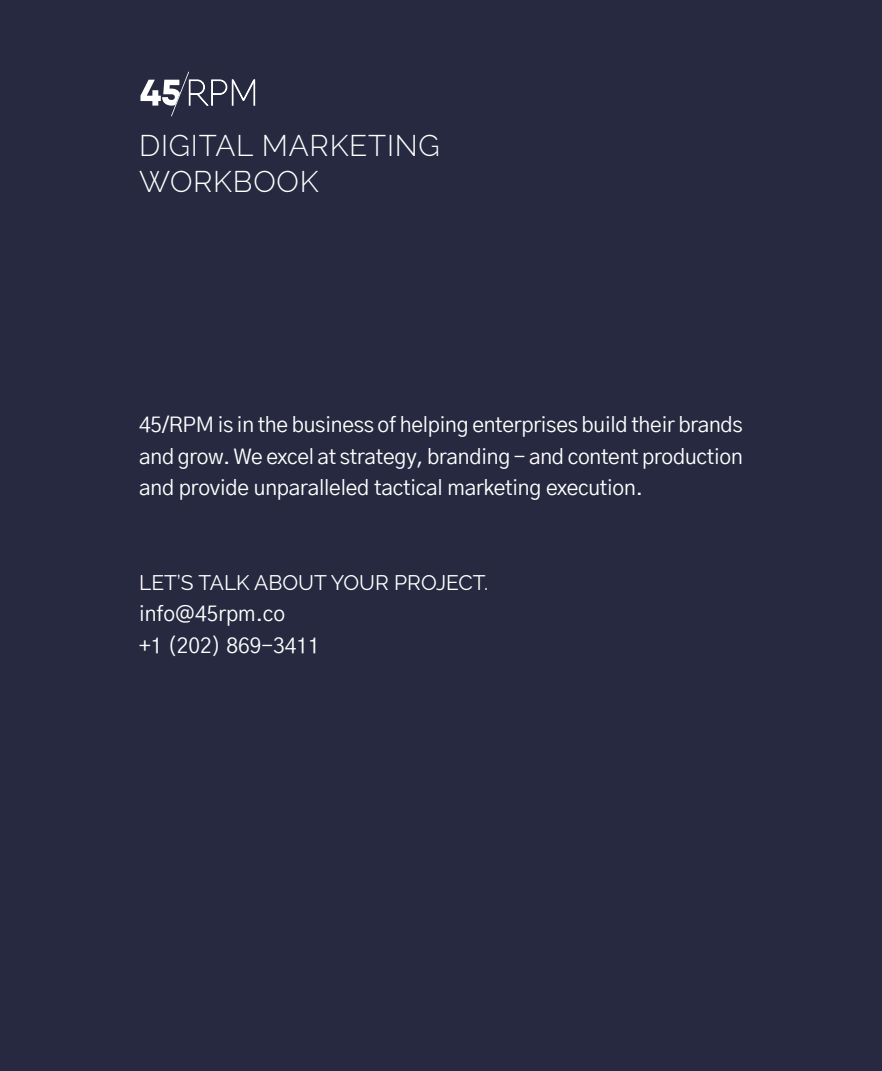
<style>
.page{position:relative;width:882px;height:1071px;background:#272940}
.page>*{position:absolute;margin:0;border:0;box-sizing:border-box;transform-origin:0 0}
.t1{font:300 29.75px/35.7px "Raleway";letter-spacing:.025em;color:#fff}
.t2{font:21px/31.5px "Gothic A1";letter-spacing:-.01em;color:#fff;text-align:justify}
.t3{font:21px "Raleway";color:#fff}
</style>
<div class="page">
<svg style="left:140px;top:72px;width:115px;height:44px"></svg>
<p class="t1" style="left:139px;top:128px;width:302px">DIGITAL MARKETING<br>WORKBOOK</p>
<p class="t2" style="left:139px;top:408px;width:605px">45/RPM is in the business of helping enterprises build their brands and grow. We excel at strategy, branding - and content production and provide unparalleled tactical marketing execution.</p>
<p class="t3" style="left:139px;top:570px;width:351px">LET’S TALK ABOUT YOUR PROJECT.</p>
<p class="t2" style="left:139px;top:597px;width:148px">info@45rpm.co</p>
<p class="t2" style="left:139px;top:629px;width:182px">+1 (202) 869-3411</p>
</div>
